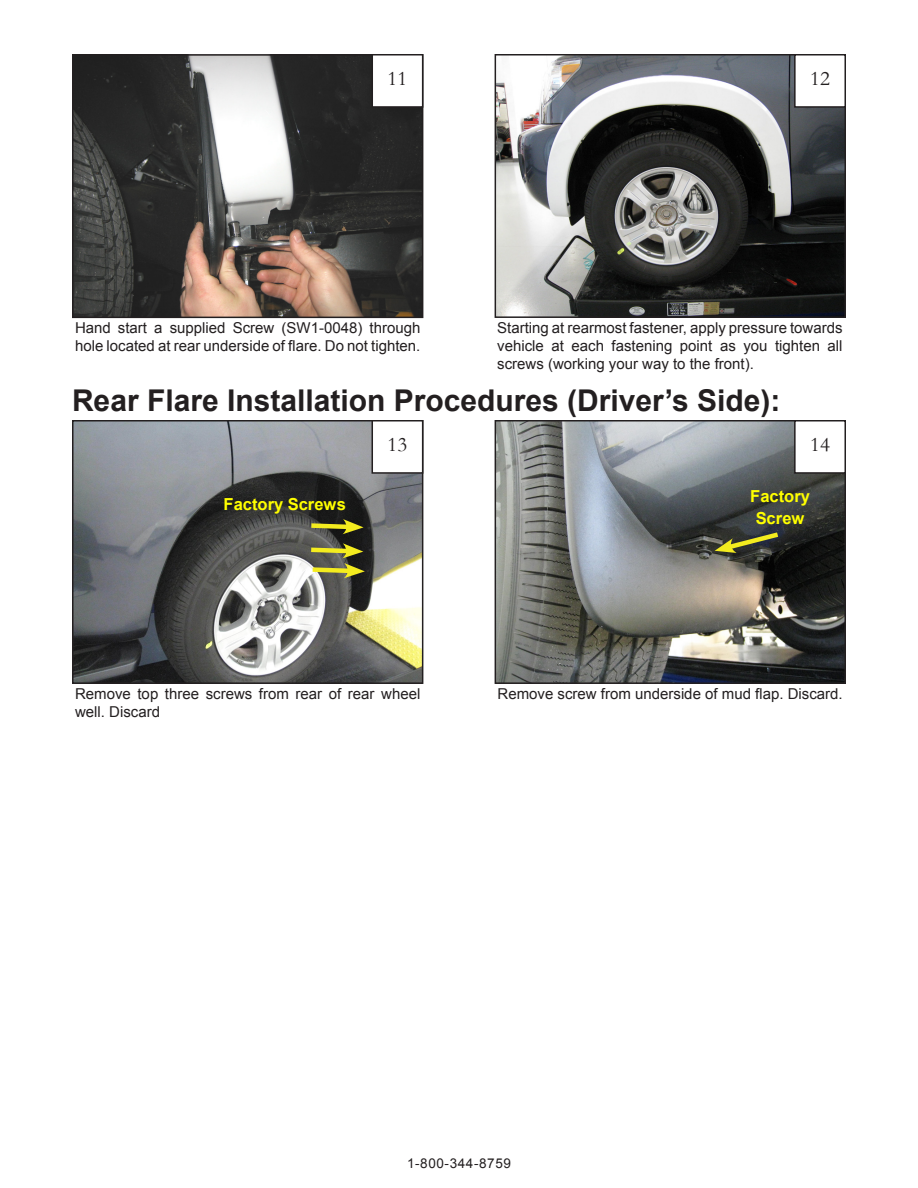
<style>
.page{position:relative;width:918px;height:1188px;background:#fff}
.page>*{position:absolute;margin:0;border:0;box-sizing:border-box;transform-origin:0 0}
.t1{font:700 30px "Arial";color:#231f20}
.t2{font:21px "Garamond";color:#231f20}
.t3{font:700 16.5px/21.8px "Arial";color:#ff0;text-align:center}
.t4{font:15px/18px "Arial";color:#231f20}
.t5{font:13.5px "Arial";letter-spacing:.045em;color:#231f20}
</style>
<div class="page">
<img style="left:498px;top:423px;width:345px;height:258px">
<div style="left:495px;top:420px;width:351px;height:264px;border:2px solid #231f20"></div>
<img style="left:75px;top:423px;width:345px;height:258px">
<div style="left:72px;top:420px;width:351px;height:264px;border:2px solid #231f20"></div>
<img style="left:498px;top:57px;width:345px;height:258px">
<div style="left:495px;top:54px;width:351px;height:264px;border:2px solid #231f20"></div>
<img style="left:75px;top:57px;width:345px;height:258px">
<div style="left:72px;top:54px;width:351px;height:264px;border:2px solid #231f20"></div>
<div style="left:372px;top:55px;width:51px;height:52px;background:#fff"></div>
<div style="left:372px;top:54px;width:51px;height:54px;border:2px solid #231f20"></div>
<div style="left:795px;top:55px;width:50px;height:52px;background:#fff"></div>
<div style="left:794px;top:54px;width:52px;height:54px;border:2px solid #231f20"></div>
<div style="left:372px;top:421px;width:51px;height:52px;background:#fff"></div>
<div style="left:372px;top:420px;width:51px;height:54px;border:2px solid #231f20"></div>
<div style="left:795px;top:421px;width:50px;height:52px;background:#fff"></div>
<div style="left:794px;top:420px;width:52px;height:54px;border:2px solid #231f20"></div>
<svg style="left:307px;top:519px;width:57px;height:15px"></svg>
<svg style="left:307px;top:543px;width:58px;height:35px;background:#7e7c43"></svg>
<svg style="left:715px;top:529px;width:68px;height:24px;background:#585931"></svg>
<p class="t2" style="left:388px;top:66px;width:21px">11</p>
<p class="t2" style="left:810px;top:66px;width:21px">12</p>
<p class="t4" style="left:75px;top:319px;width:347px">Hand start a supplied Screw (SW1-0048) through hole located at rear underside of flare. Do not tighten.</p>
<p class="t4" style="left:497px;top:319px;width:347px;text-align:justify">Starting at rearmost fastener, apply pressure towards vehicle at each fastening point as you tighten all screws (working your way to the front).</p>
<p class="t1" style="left:72px;top:381px;width:710px">Rear Flare Installation Procedures (Driver’s Side):</p>
<p class="t2" style="left:388px;top:432px;width:21px">13</p>
<p class="t2" style="left:810px;top:432px;width:21px">14</p>
<p class="t3" style="left:224px;top:494px;width:124px">Factory Screws</p>
<p class="t3" style="left:750px;top:486px;width:61px">Factory<br>Screw</p>
<p class="t4" style="left:75px;top:685px;width:347px">Remove top three screws from rear of rear wheel well. Discard</p>
<p class="t4" style="left:498px;top:685px;width:347px">Remove screw from underside of mud flap. Discard.</p>
<p class="t5" style="left:407px;top:1154px;width:105px">1-800-344-8759</p>
</div>
